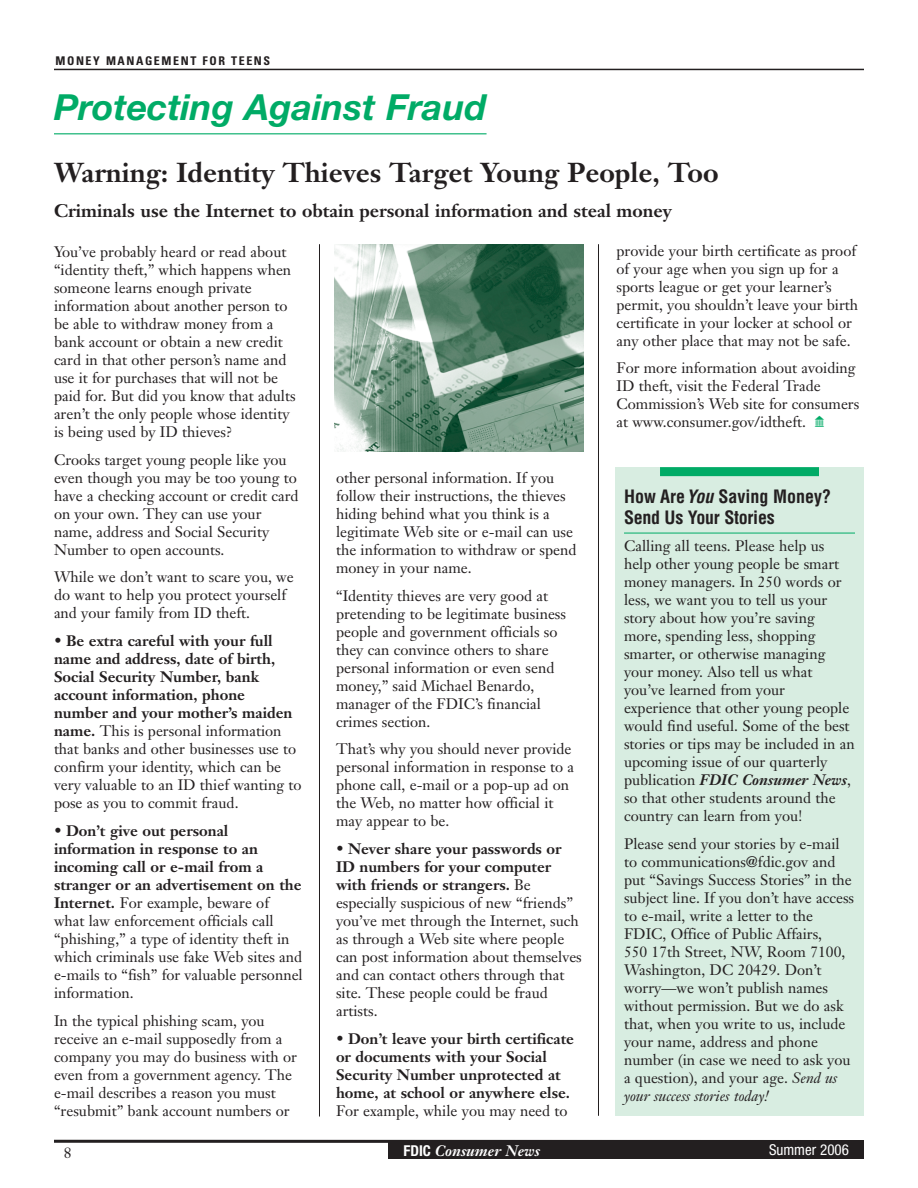
<style>
.page{position:relative;width:918px;height:1188px;background:#fff}
.page>*{position:absolute;margin:0;border:0;box-sizing:border-box;transform-origin:0 0}
.t1{font:italic 700 36px "Helvetica Neue";color:#00ab66}
.t2{font:700 27px "Janson Text";color:#231f20}
.t3{font:700 18px "Janson Text";color:#231f20}
.t4{font:700 condensed 18px/21px "Helvetica";letter-spacing:-.01em;color:#231f20}
.t5{font:15px/18px "Janson Text";color:#231f20}
.t6{font:700 15px/18px "Janson Text";color:#231f20}
.t7{font:italic 700 15px "Janson Text";color:#fff}
.t8{font:condensed 15px "Helvetica Neue";color:#fff}
.t9{font:700 condensed 12px "Univers";letter-spacing:.135em;color:#231f20}
.s1{font-weight:700}
.s2{font-weight:400}
.s3{font-style:italic}
.s4{font-weight:700;font-style:italic}
.s5{font-family:"Helvetica Neue";font-style:normal;font-stretch:condensed}
</style>
<div class="page">
<hr style="left:54px;top:69px;width:810px;height:1px;background:#231f20">
<hr style="left:54px;top:1140px;width:810px;height:3px;background:#231f20">
<div style="left:388px;top:1141px;width:476px;height:18px;background:#231f20"></div>
<hr style="left:319px;top:244px;width:1px;height:873px;background:#231f20">
<hr style="left:598px;top:244px;width:1px;height:872px;background:#231f20">
<hr style="left:54px;top:133px;width:433px;height:1px;background:#00ab66">
<img style="left:335px;top:244px;width:248px;height:207px">
<div style="left:615px;top:467px;width:249px;height:649px;background:#d8ede1"></div>
<div style="left:660px;top:467px;width:159px;height:9px;background:#00ab66"></div>
<hr style="left:624px;top:533px;width:231px;height:1px;background:#00ab66">
<p class="t9" style="left:56px;top:56px;width:216px">MONEY MANAGEMENT FOR TEENS</p>
<h1 class="t1" style="left:54px;top:94px;width:434px">Protecting Against Fraud</h1>
<h2 class="t2" style="left:54px;top:161px;width:666px">Warning: Identity Thieves Target Young People, Too</h2>
<p class="t3" style="left:54px;top:203px;width:619px">Criminals use the Internet to obtain personal information and steal money</p>
<p class="t5" style="left:617px;top:243px;width:243px">provide your birth certificate as proof of your age when you sign up for a sports league or get your learner’s permit, you shouldn’t leave your birth certificate in your locker at school or any other place that may not be safe.</p>
<p class="t5" style="left:617px;top:361px;width:244px">For more information about avoiding ID theft, visit the Federal Trade Commission’s Web site for consumers at www.consumer.gov/idtheft.</p>
<p class="t5" style="left:54px;top:244px;width:243px">You’ve probably heard or read about “identity theft,” which happens when someone learns enough private information about another person to be able to withdraw money from a bank account or obtain a new credit card in that other person’s name and use it for purchases that will not be paid for. But did you know that adults aren’t the only people whose identity is being used by ID thieves?</p>
<p class="t5" style="left:54px;top:452px;width:246px">Crooks target young people like you even though you may be too young to have a checking account or credit card on your own. They can use your name, address and Social Security<br>Number to open accounts.</p>
<p class="t5" style="left:54px;top:570px;width:241px">While we don’t want to scare you, we do want to help you protect yourself and your family from ID theft.</p>
<p class="t5" style="left:54px;top:633px;width:249px">• <span class="s1">Be extra careful with your full name and address, date of birth,<br>Social Security Number, bank account information, phone number and your mother’s maiden name.</span> This is personal information that banks and other businesses use to confirm your identity, which can be very valuable to an ID thief wanting to pose as you to commit fraud.</p>
<p class="t5" style="left:54px;top:823px;width:250px">• <span class="s1">Don’t give out personal information in response to an incoming call or e-mail from a stranger or an advertisement on the<br>Internet.</span> For example, beware of what law enforcement officials call “phishing,” a type of identity theft in which criminals use fake Web sites and e-mails to “fish” for valuable personnel information.</p>
<p class="t5" style="left:54px;top:1013px;width:245px">In the typical phishing scam, you receive an e-mail supposedly from a company you may do business with or even from a government agency. The e-mail describes a reason you must “resubmit” bank account numbers or</p>
<p class="t5" style="left:336px;top:470px;width:242px">other personal information. If you follow their instructions, the thieves hiding behind what you think is a legitimate Web site or e-mail can use the information to withdraw or spend money in your name.</p>
<p class="t5" style="left:336px;top:588px;width:232px">“Identity thieves are very good at pretending to be legitimate business people and government officials so they can convince others to share personal information or even send money,” said Michael Benardo, manager of the FDIC’s financial crimes section.</p>
<p class="t5" style="left:336px;top:742px;width:240px">That’s why you should never provide personal information in response to a phone call, e-mail or a pop-up ad on the Web, no matter how official it may appear to be.</p>
<p class="t5" style="left:336px;top:841px;width:247px">• <span class="s1">Never share your passwords or<br>ID numbers for your computer with friends or strangers.</span> Be especially suspicious of new “friends” you’ve met through the Internet, such as through a Web site where people can post information about themselves and can contact others through that site. These people could be fraud artists.</p>
<p class="t6" style="left:336px;top:1031px;width:240px"><span class="s2">•</span> Don’t leave your birth certificate or documents with your Social<br>Security Number unprotected at home, at school or anywhere else.</p>
<p class="t5" style="left:336px;top:1103px;width:233px">For example, while you may need to</p>
<p class="t4" style="left:624px;top:488px;width:209px">How Are<span class="s3">You</span> Saving Money?<br>Send Us Your Stories</p>
<p class="t5" style="left:624px;top:538px;width:232px">Calling all teens. Please help us help other young people be smart money managers. In 250 words or less, we want you to tell us your story about how you’re saving more, spending less, shopping smarter, or otherwise managing your money. Also tell us what you’ve learned from your experience that other young people would find useful. Some of the best stories or tips may be included in an upcoming issue of our quarterly publication <span class="s4">FDIC Consumer News</span>, so that other students around the country can learn from you!</p>
<p class="t5" style="left:624px;top:836px;width:232px">Please send your stories by e-mail to communications@fdic.gov and put “Savings Success Stories” in the subject line. If you don’t have access to e-mail, write a letter to the<br>FDIC, Office of Public Affairs,<br>550 17th Street, NW, Room 7100,<br>Washington, DC 20429. Don’t worry—we won’t publish names without permission. But we do ask that, when you write to us, include your name, address and phone number (in case we need to ask you a question), and your age. <span class="s3">Send us your success stories today!</span></p>
<p class="t5" style="left:64px;top:1145px;width:9px">8</p>
<p class="t7" style="left:404px;top:1145px;width:138px"><span class="s5">FDIC</span> Consumer News</p>
<p class="t8" style="left:769px;top:1144px;width:81px">Summer 2006</p>
</div>
